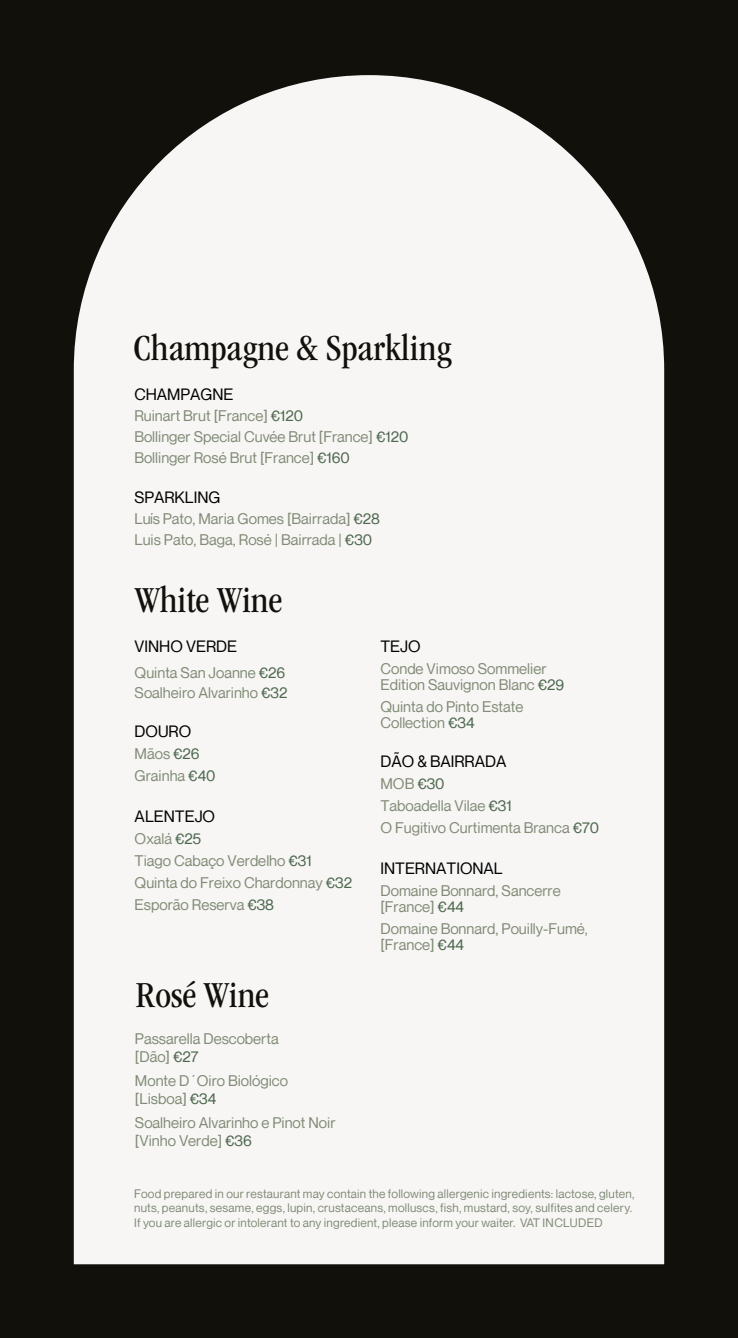
<style>
.page{position:relative;width:738px;height:1338px;background:#fff}
.page>*{position:absolute;margin:0;border:0;box-sizing:border-box;transform-origin:0 0}
.t1{font:condensed 38px "ITC Garamond Std";color:#12100b}
.t2{font:16px "Neue Montreal";color:#000}
.t3{font:15px/22px "Neue Montreal";color:#818b76}
.t4{font:12px/14.4px "Neue Montreal";letter-spacing:.02em;color:#818b76}
.s1{color:#4e684e}
</style>
<div class="page">
<div style="left:0;top:0;width:737px;height:1338px;background:#12100b"></div>
<div style="left:74px;top:75px;width:589px;height:1189px;background:#f7f6f5"></div>
<h1 class="t1" style="left:133px;top:326px;width:319px">Champagne &amp; Sparkling</h1>
<p class="t2" style="left:134px;top:384px;width:101px">CHAMPAGNE</p>
<p class="t3" style="left:134px;top:405px;width:275px;line-height:21px">Ruinart Brut [France] <span class="s1">€120<br></span>Bollinger Special Cuvée Brut [France] <span class="s1">€120<br></span>Bollinger Rosé Brut [France] <span class="s1">€160</span></p>
<p class="t2" style="left:134px;top:487px;width:87px">SPARKLING</p>
<p class="t3" style="left:134px;top:508px;width:247px;line-height:21px">Luís Pato, Maria Gomes [Bairrada] <span class="s1">€28<br></span>Luis Pato, Baga, Rosé | Bairrada | <span class="s1">€30</span></p>
<h1 class="t1" style="left:135px;top:579px;width:149px">White Wine</h1>
<p class="t2" style="left:134px;top:637px;width:104px">VINHO VERDE</p>
<p class="t3" style="left:134px;top:663px;width:154px;line-height:20px">Quinta San Joanne <span class="s1">€26<br></span>Soalheiro Alvarinho <span class="s1">€32</span></p>
<p class="t2" style="left:134px;top:721px;width:58px">DOURO</p>
<p class="t3" style="left:134px;top:743px;width:82px">Mãos <span class="s1">€26<br></span>Grainha <span class="s1">€40</span></p>
<p class="t2" style="left:134px;top:807px;width:82px">ALENTEJO</p>
<p class="t3" style="left:134px;top:828px;width:219px">Oxalá <span class="s1">€25<br></span>Tiago Cabaço Verdelho <span class="s1">€31<br></span>Quinta do Freixo Chardonnay <span class="s1">€32<br></span>Esporão Reserva <span class="s1">€38</span></p>
<h1 class="t1" style="left:135px;top:974px;width:135px">Rosé Wine</h1>
<p class="t3" style="left:135px;top:1030px;width:145px;line-height:18px">Passarella Descoberta [Dão] <span class="s1">€27</span></p>
<p class="t3" style="left:135px;top:1072px;width:154px;line-height:18px">Monte D´Oiro Biológico [Lisboa] <span class="s1">€34</span></p>
<p class="t3" style="left:135px;top:1114px;width:202px;line-height:18px">Soalheiro Alvarinho e Pinot Noir [Vinho Verde] <span class="s1">€36</span></p>
<p class="t2" style="left:380px;top:637px;width:42px">TEJO</p>
<p class="t3" style="left:380px;top:661px;width:185px;line-height:16px">Conde Vimoso Sommelier<br>Edition Sauvignon Blanc <span class="s1">€29</span></p>
<p class="t3" style="left:380px;top:699px;width:144px;line-height:16px">Quinta do Pinto Estate<br>Collection <span class="s1">€34</span></p>
<p class="t2" style="left:380px;top:751px;width:127px">DÃO &amp; BAIRRADA</p>
<p class="t3" style="left:380px;top:773px;width:220px">MOB <span class="s1">€30<br></span>Taboadella Vilae <span class="s1">€31<br></span>O Fugitivo Curtimenta Branca <span class="s1">€70</span></p>
<p class="t2" style="left:380px;top:859px;width:124px">INTERNATIONAL</p>
<p class="t3" style="left:380px;top:883px;width:181px;line-height:16px">Domaine Bonnard, Sancerre [France] <span class="s1">€44</span></p>
<p class="t3" style="left:380px;top:921px;width:209px;line-height:16px">Domaine Bonnard, Pouilly-Fumé, [France] <span class="s1">€44</span></p>
<p class="t4" style="left:134px;top:1187px;width:501px">Food prepared in our restaurant may contain the following allergenic ingredients: lactose, gluten, nuts, peanuts, sesame, eggs, lupin, crustaceans, molluscs, fish, mustard, soy, sulfites and celery.<br>If you are allergic or intolerant to any ingredient, please inform your waiter. VAT INCLUDED</p>
</div>
